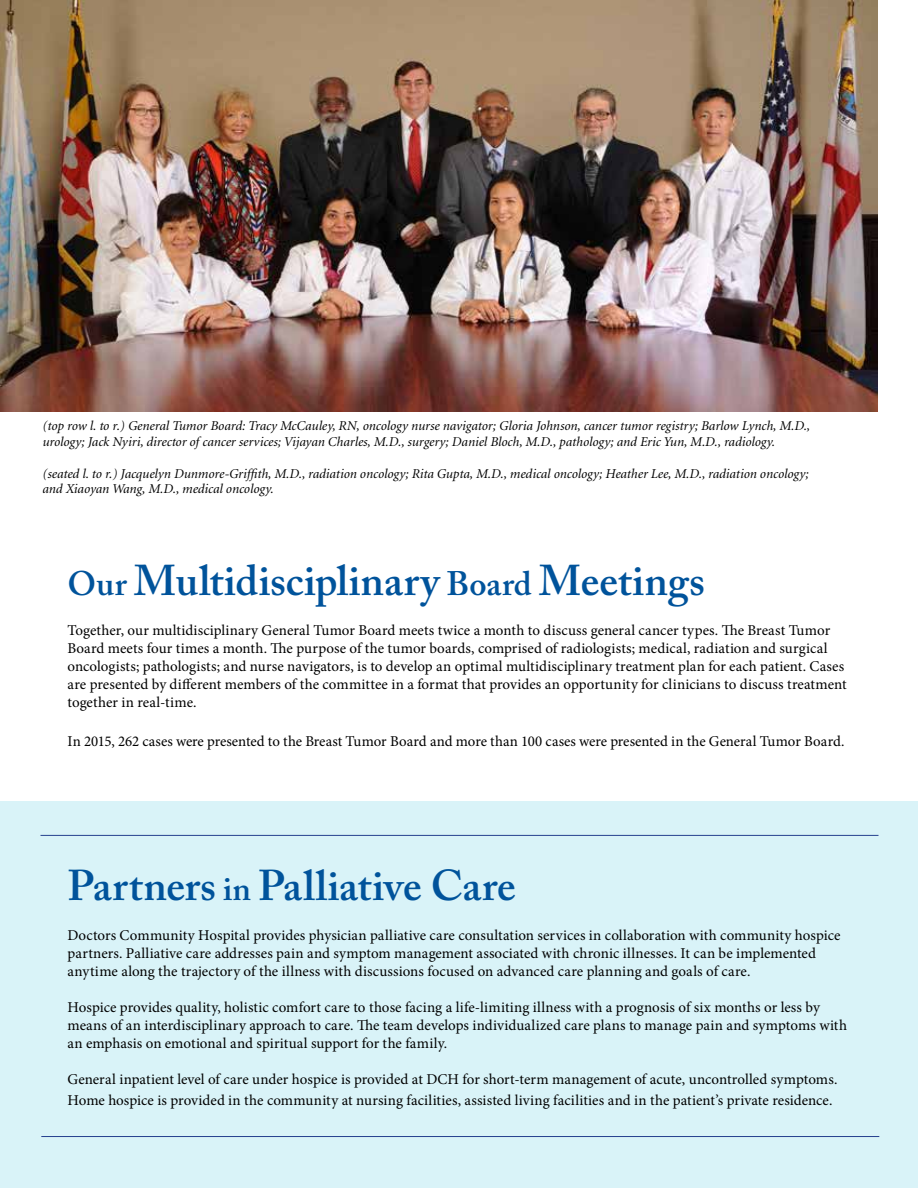
<style>
.page{position:relative;width:918px;height:1188px;background:#fff}
.page>*{position:absolute;margin:0;border:0;box-sizing:border-box;transform-origin:0 0}
.t1{font:600 42.75px "Adobe Caslon Pro";color:#00539b}
.t2{font:15px/18px "Minion Pro";letter-spacing:.005em;color:#000}
.t3{font:italic 13.5px/15.8px "Minion";color:#000}
.s1{font-size:33.75px}
</style>
<div class="page">
<div style="left:0;top:801px;width:918px;height:387px;background:#d9f3f8"></div>
<img style="left:0;top:0;width:878px;height:411px">
<hr style="left:40px;top:835px;width:839px;height:1px;background:#25408f">
<hr style="left:41px;top:1136px;width:838px;height:1px;background:#25408f">
<p class="t3" style="left:42px;top:419px;width:769px">(top row l. to r.) General Tumor Board: Tracy McCauley, RN, oncology nurse navigator; Gloria Johnson, cancer tumor registry; Barlow Lynch, M.D., urology; Jack Nyiri, director of cancer services; Vijayan Charles, M.D., surgery; Daniel Bloch, M.D., pathology; and Eric Yun, M.D., radiology.</p>
<p class="t3" style="left:42px;top:466px;width:768px">(seated l. to r.) Jacquelyn Dunmore-Griffith, M.D., radiation oncology; Rita Gupta, M.D., medical oncology; Heather Lee, M.D., radiation oncology; and Xiaoyan Wang, M.D., medical oncology.</p>
<h1 class="t1" style="left:68px;top:555px;width:639px"><span class="s1">Our</span> Multidisciplinary <span class="s1">Board</span> Meetings</h1>
<p class="t2" style="left:68px;top:621px;width:781px">Together, our multidisciplinary General Tumor Board meets twice a month to discuss general cancer types. The Breast Tumor Board meets four times a month. The purpose of the tumor boards, comprised of radiologists; medical, radiation and surgical oncologists; pathologists; and nurse navigators, is to develop an optimal multidisciplinary treatment plan for each patient. Cases are presented by different members of the committee in a format that provides an opportunity for clinicians to discuss treatment together in real-time.</p>
<p class="t2" style="left:68px;top:733px;width:779px">In 2015, 262 cases were presented to the Breast Tumor Board and more than 100 cases were presented in the General Tumor Board.</p>
<h1 class="t1" style="left:68px;top:860px;width:450px">Partners <span class="s1">in</span> Palliative Care</h1>
<p class="t2" style="left:68px;top:926px;width:775px">Doctors Community Hospital provides physician palliative care consultation services in collaboration with community hospice partners. Palliative care addresses pain and symptom management associated with chronic illnesses. It can be implemented anytime along the trajectory of the illness with discussions focused on advanced care planning and goals of care.</p>
<p class="t2" style="left:68px;top:998px;width:781px">Hospice provides quality, holistic comfort care to those facing a life-limiting illness with a prognosis of six months or less by means of an interdisciplinary approach to care. The team develops individualized care plans to manage pain and symptoms with an emphasis on emotional and spiritual support for the family.</p>
<p class="t2" style="left:68px;top:1068px;width:771px;line-height:21.6px">General inpatient level of care under hospice is provided at DCH for short-term management of acute, uncontrolled symptoms.<br>Home hospice is provided in the community at nursing facilities, assisted living facilities and in the patient’s private residence.</p>
</div>
